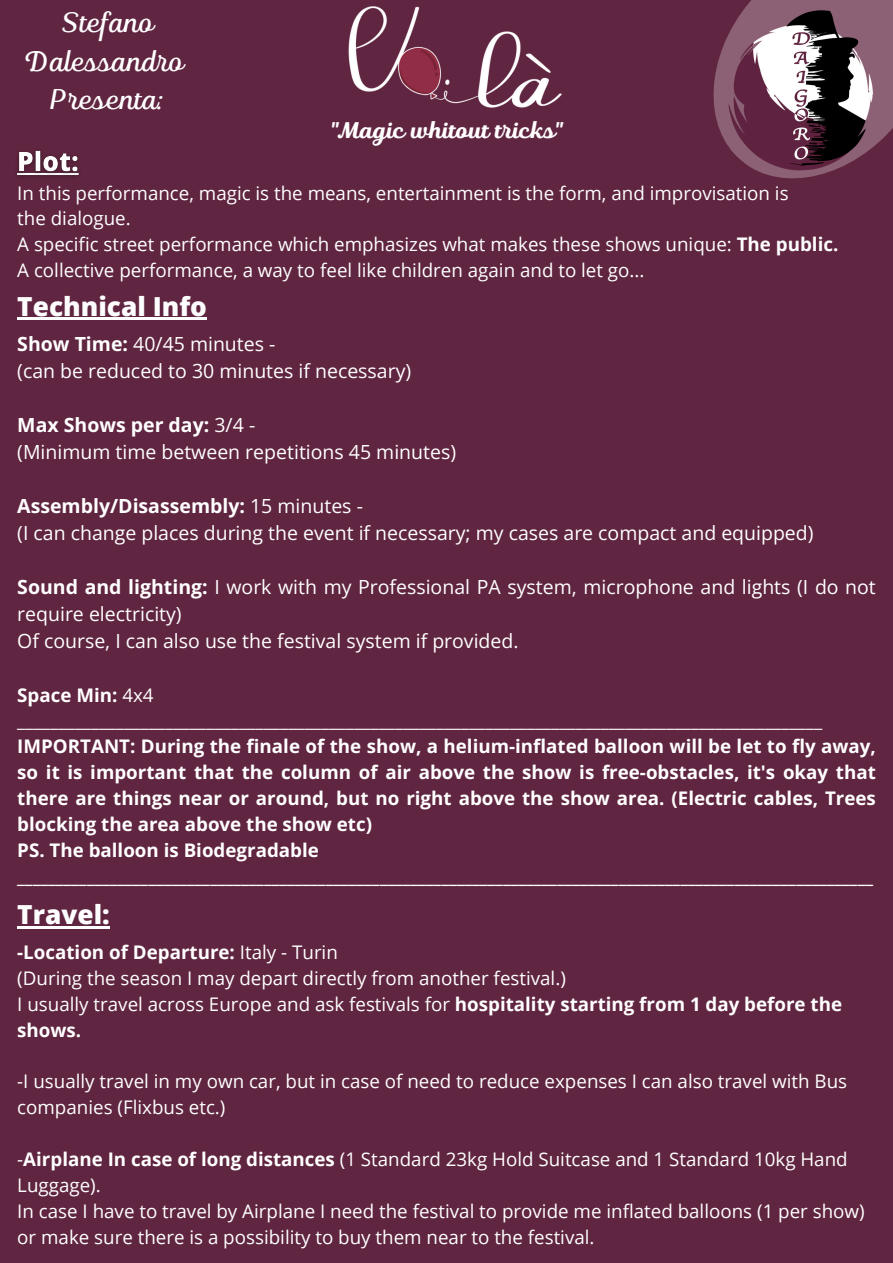
<style>
.page{position:relative;width:893px;height:1263px;background:#602540}
.page>*{position:absolute;margin:0;border:0;box-sizing:border-box;transform-origin:0 0}
.t1{font:27.83px/38.8px "TT Polls Script";color:#fff;text-align:center}
.t2{font:800 26.25px "Open Sans";color:#fdfdfd}
.t3{font:700 22.5px "TT Polls Script";color:#fff}
.t4{font:19.5px/27px "Open Sans";color:#fff}
.t5{font:700 19.5px "Open Sans";color:#fff}
.t6{font:18.75px/25.9px "Open Sans";color:#fff}
.t7{font:700 18.75px/25.9px "Open Sans";color:#fff;text-align:justify}
.s1{font-weight:700}
.s2{font-weight:400}
</style>
<div class="page">
<svg style="left:713px;top:45px;width:11px;height:94px"></svg>
<img style="left:724px;top:0;width:169px;height:179px">
<img style="left:348px;top:6px;width:214px;height:102px">
<hr style="left:17px;top:318px;width:190px;height:2px;background:#fdfdfd">
<img style="left:17px;top:150px;width:62px;height:27px">
<hr style="left:17px;top:926px;width:93px;height:2px;background:#fdfdfd">
<p class="t1" style="left:24px;top:5px;width:159px">Stefano<br>Dalessandro<br>Presenta:</p>
<p class="t3" style="left:330px;top:118px;width:235px">"Magic whitout tricks"</p>
<p class="t6" style="left:17px;top:179px;width:773px">In this performance, magic is the means, entertainment is the form, and improvisation is</p>
<p class="t6" style="left:17px;top:205px;width:115px">the dialogue.</p>
<p class="t6" style="left:17px;top:231px;width:822px">A specific street performance which emphasizes what makes these shows unique: <span class="s1">The public.</span></p>
<h2 class="t6" style="left:17px;top:257px;width:629px">A collective performance, a way to feel like children again and to let go...</h2>
<p class="t2" style="left:17px;top:288px;width:191px">Technical Info</p>
<h1 class="t4" style="left:17px;top:329px;width:260px"><span class="s1">Show Time:</span> 40/45 minutes -</h1>
<p class="t4" style="left:17px;top:356px;width:395px">(can be reduced to 30 minutes if necessary)</p>
<p class="t5" style="left:17px;top:411px;width:239px">Max Shows per day: <span class="s2">3/4 -</span></p>
<p class="t4" style="left:17px;top:437px;width:440px">(Minimum time between repetitions 45 minutes)</p>
<p class="t5" style="left:17px;top:492px;width:347px">Assembly/Disassembly: <span class="s2">15 minutes -</span></p>
<p class="t4" style="left:17px;top:518px;width:798px">(I can change places during the event if necessary; my cases are compact and equipped)</p>
<p class="t4" style="left:17px;top:572px;width:860px"><span class="s1">Sound and lighting:</span> I work with my Professional PA system, microphone and lights (I do not require electricity)</p>
<p class="t4" style="left:17px;top:626px;width:503px">Of course, I can also use the festival system if provided.</p>
<p class="t7" style="left:17px;top:681px;width:138px">Space Min: <span class="s2">4x4</span></p>
<p class="t6" style="left:17px;top:707px;width:806px">__________________________________________________________________________________________________</p>
<p class="t7" style="left:17px;top:733px;width:860px">IMPORTANT: During the finale of the show, a helium-inflated balloon will be let to fly away, so it is important that the column of air above the show is free-obstacles, it's okay that there are things near or around, but no right above the show area. (Electric cables, Trees blocking the area above the show etc)</p>
<p class="t7" style="left:17px;top:837px;width:303px">PS. The balloon is Biodegradable</p>
<p class="t7" style="left:17px;top:862px;width:857px">_______________________________________________________________________________________________________________</p>
<p class="t2" style="left:17px;top:896px;width:94px">Travel:</p>
<p class="t7" style="left:17px;top:939px;width:322px">-Location of Departure: <span class="s2">Italy - Turin</span></p>
<h1 class="t6" style="left:17px;top:964px;width:550px">(During the season I may depart directly from another festival.)</h1>
<p class="t6" style="left:17px;top:990px;width:826px">I usually travel across Europe and ask festivals for <span class="s1">hospitality starting from 1 day before the shows.</span></p>
<p class="t6" style="left:17px;top:1068px;width:831px">-I usually travel in my own car, but in case of need to reduce expenses I can also travel with Bus companies (Flixbus etc.)</p>
<p class="t6" style="left:17px;top:1146px;width:832px">-<span class="s1">Airplane In case of long distances</span> (1 Standard 23kg Hold Suitcase and 1 Standard 10kg Hand<br>Luggage).</p>
<p class="t6" style="left:17px;top:1197px;width:849px">In case I have to travel by Airplane I need the festival to provide me inflated balloons (1 per show) or make sure there is a possibility to buy them near to the festival.</p>
</div>
